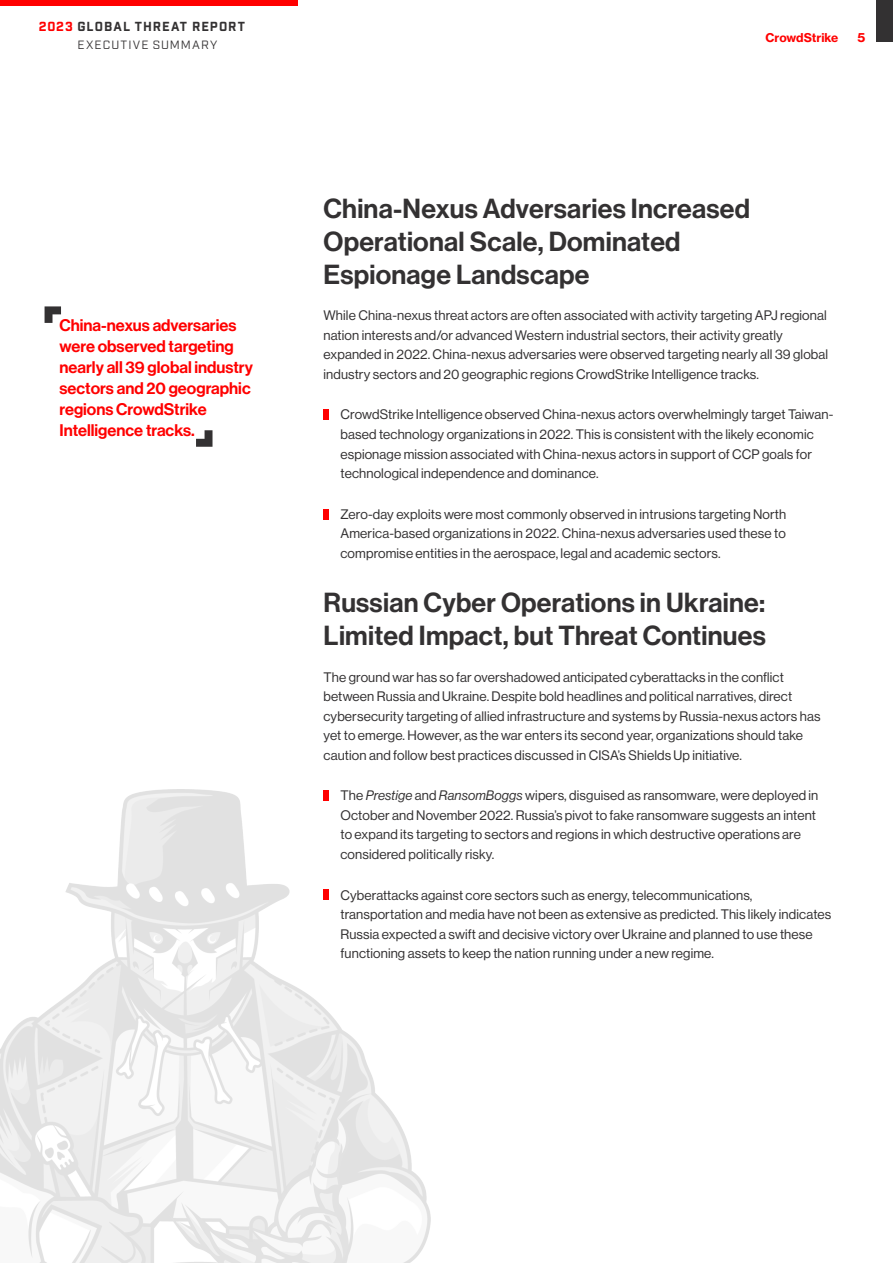
<style>
.page{position:relative;width:893px;height:1263px;background:#fff}
.page>*{position:absolute;margin:0;border:0;box-sizing:border-box;transform-origin:0 0}
.GTR23_-_Title_3_Para{font:500 27px/33px "Haas Grot Disp 65";letter-spacing:.01em;color:#333132}
.GTR23_-_Pullout_text{font:500 16.5px/21px "Haas Grot Disp 65";color:#f00}
.GTR23_-_Body_text__2{font:13.5px/19.5px "Haas Grot Disp 55 Roman";letter-spacing:.01em;color:#333132}
.GTR23_-_Title_1{font:12.75px "Industry Inc Base";letter-spacing:.08em;color:#333132}
.GTR23_-_Title_1-2{font:12px "Industry";letter-spacing:.095em;color:#333132}
.t1{font:700 12px "Haas Grot Text 75";letter-spacing:-.005em;color:#f00}
.s1{color:#f00}
.s2{font-family:"Haas Grot Disp 56";font-style:italic}
</style>
<div class="page">
<div style="left:323px;top:410px;width:6px;height:10px;background:#f00"></div>
<div style="left:323px;top:509px;width:6px;height:10px;background:#f00"></div>
<img style="left:0;top:790px;width:430px;height:473px">
<svg style="left:45px;top:306px;width:16px;height:17px"></svg>
<svg style="left:196px;top:430px;width:16px;height:17px"></svg>
<div style="left:877px;top:0;width:16px;height:42px;background:#333132"></div>
<div style="left:0;top:0;width:298px;height:6px;background:#f00"></div>
<p class="GTR23_-_Title_1" style="left:39px;top:19px;width:208px"><span class="s1">2023</span> GLOBAL THREAT REPORT</p>
<p class="GTR23_-_Title_1-2" style="left:78px;top:38px;width:141px">EXECUTIVE SUMMARY</p>
<p class="GTR23_-_Pullout_text" style="left:60px;top:315px;width:195px">China-nexus adversaries were observed targeting nearly all 39 global industry sectors and 20 geographic regions CrowdStrike<br>Intelligence tracks.</p>
<p class="t1" style="left:766px;top:30px;width:74px">CrowdStrike</p>
<p class="t1" style="left:857px;top:30px;width:9px">5</p>
<p class="GTR23_-_Title_3_Para" style="left:323px;top:192px;width:428px">China-Nexus Adversaries Increased<br>Operational Scale, Dominated<br>Espionage Landscape</p>
<p class="GTR23_-_Body_text__2" style="left:323px;top:306px;width:506px">While China-nexus threat actors are often associated with activity targeting APJ regional nation interests and/or advanced Western industrial sectors, their activity greatly expanded in 2022. China-nexus adversaries were observed targeting nearly all 39 global industry sectors and 20 geographic regions CrowdStrike Intelligence tracks.</p>
<p class="GTR23_-_Body_text__2" style="left:340px;top:405px;width:494px">CrowdStrike Intelligence observed China-nexus actors overwhelmingly target Taiwan&shy;based technology organizations in 2022. This is consistent with the likely economic espionage mission associated with China-nexus actors in support of CCP goals for technological independence and dominance.</p>
<p class="GTR23_-_Body_text__2" style="left:340px;top:504px;width:447px;text-align:justify">Zero-day exploits were most commonly observed in intrusions targeting North America-based organizations in 2022. China-nexus adversaries used these to compromise entities in the aerospace, legal and academic sectors.</p>
<p class="GTR23_-_Title_3_Para" style="left:323px;top:586px;width:444px">Russian Cyber Operations in Ukraine:<br>Limited Impact, but Threat Continues</p>
<p class="GTR23_-_Body_text__2" style="left:323px;top:667px;width:498px">The ground war has so far overshadowed anticipated cyberattacks in the conflict between Russia and Ukraine. Despite bold headlines and political narratives, direct cybersecurity targeting of allied infrastructure and systems by Russia-nexus actors has yet to emerge. However, as the war enters its second year, organizations should take caution and follow best practices discussed in CISA’s Shields Up initiative.</p>
<p class="GTR23_-_Body_text__2" style="left:340px;top:786px;width:479px">The <span class="s2">Prestige</span> and <span class="s2">RansomBoggs</span> wipers, disguised as ransomware, were deployed in October and November 2022. Russia’s pivot to fake ransomware suggests an intent to expand its targeting to sectors and regions in which destructive operations are considered politically risky.</p>
<p class="GTR23_-_Body_text__2" style="left:340px;top:885px;width:492px">Cyberattacks against core sectors such as energy, telecommunications, transportation and media have not been as extensive as predicted. This likely indicates Russia expected a swift and decisive victory over Ukraine and planned to use these functioning assets to keep the nation running under a new regime.</p>
</div>
